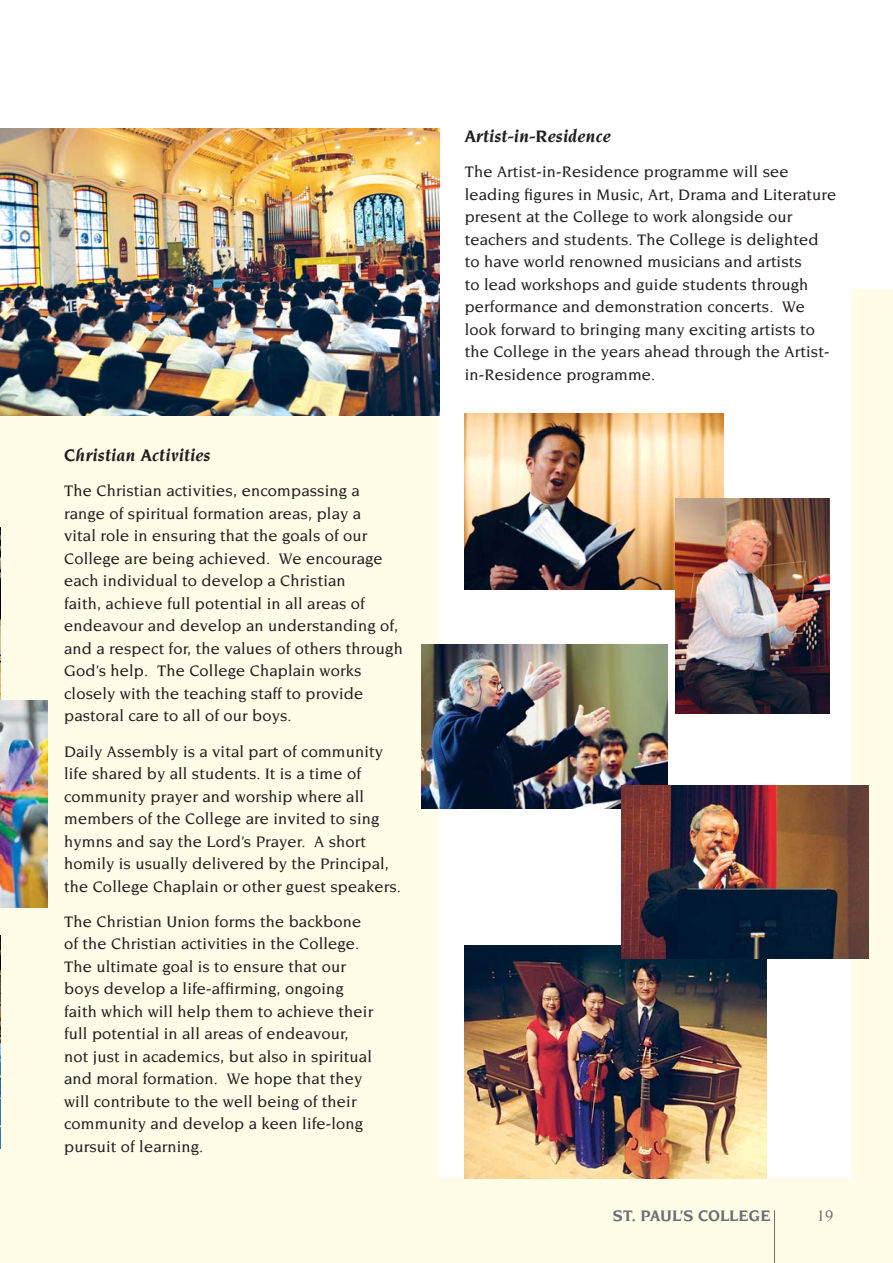
<style>
.page{position:relative;width:893px;height:1263px;background:#fff}
.page>*{position:absolute;margin:0;border:0;box-sizing:border-box;transform-origin:0 0}
.t1{font:italic 700 18px "Novarese";letter-spacing:.01em;color:#231f20}
.t2{font:500 16.5px/22.5px "Novarese";letter-spacing:.01em;color:#231f20}
.t3{font:700 16.5px "Novarese";color:#6d6e70}
.t4{font:500 16.5px "Novarese";color:#6d6e70}
</style>
<div class="page">
<div style="left:0;top:290px;width:893px;height:973px;background:#fffde8"></div>
<svg style="left:0;top:417px;width:1px;height:732px"></svg>
<div style="left:439px;top:1px;width:412px;height:1177px;background:#fff"></div>
<img style="left:465px;top:414px;width:258px;height:176px">
<img style="left:465px;top:946px;width:302px;height:232px">
<img style="left:0;top:128px;width:440px;height:288px">
<img style="left:0;top:528px;width:1px;height:172px">
<img style="left:0;top:700px;width:47px;height:207px">
<img style="left:675px;top:499px;width:154px;height:215px">
<img style="left:422px;top:645px;width:245px;height:163px">
<img style="left:621px;top:785px;width:247px;height:173px">
<img style="left:0;top:936px;width:1px;height:212px">
<hr style="left:774px;top:1210px;width:1px;height:53px;background:#6d6e70">
<p class="t1" style="left:64px;top:448px;width:148px">Christian Activities</p>
<p class="t2" style="left:64px;top:481px;width:340px">The Christian activities, encompassing a range of spiritual formation areas, play a<br>vital role in ensuring that the goals of our College are being achieved. We encourage each individual to develop a Christian<br>faith, achieve full potential in all areas of endeavour and develop an understanding of, and a respect for, the values of others through God’s help. The College Chaplain works closely with the teaching staff to provide pastoral care to all of our boys.</p>
<p class="t2" style="left:64px;top:741px;width:338px">Daily Assembly is a vital part of community life shared by all students. It is a time of community prayer and worship where all members of the College are invited to sing hymns and say the Lord’s Prayer. A short homily is usually delivered by the Principal, the College Chaplain or other guest speakers.</p>
<p class="t2" style="left:64px;top:911px;width:311px">The Christian Union forms the backbone of the Christian activities in the College.<br>The ultimate goal is to ensure that our boys develop a life-affirming, ongoing faith which will help them to achieve their full potential in all areas of endeavour, not just in academics, but also in spiritual and moral formation. We hope that they will contribute to the well being of their community and develop a keen life-long pursuit of learning.</p>
<p class="t1" style="left:465px;top:129px;width:148px">Artist-in-Residence</p>
<p class="t2" style="left:465px;top:162px;width:373px">The Artist-in-Residence programme will see leading figures in Music, Art, Drama and Literature present at the College to work alongside our teachers and students. The College is delighted to have world renowned musicians and artists<br>to lead workshops and guide students through performance and demonstration concerts. We look forward to bringing many exciting artists to the College in the years ahead through the Artist&shy;in-Residence programme.</p>
<p class="t3" style="left:613px;top:1209px;width:159px">ST. PAUL’S COLLEGE</p>
<p class="t4" style="left:817px;top:1209px;width:18px">19</p>
</div>
